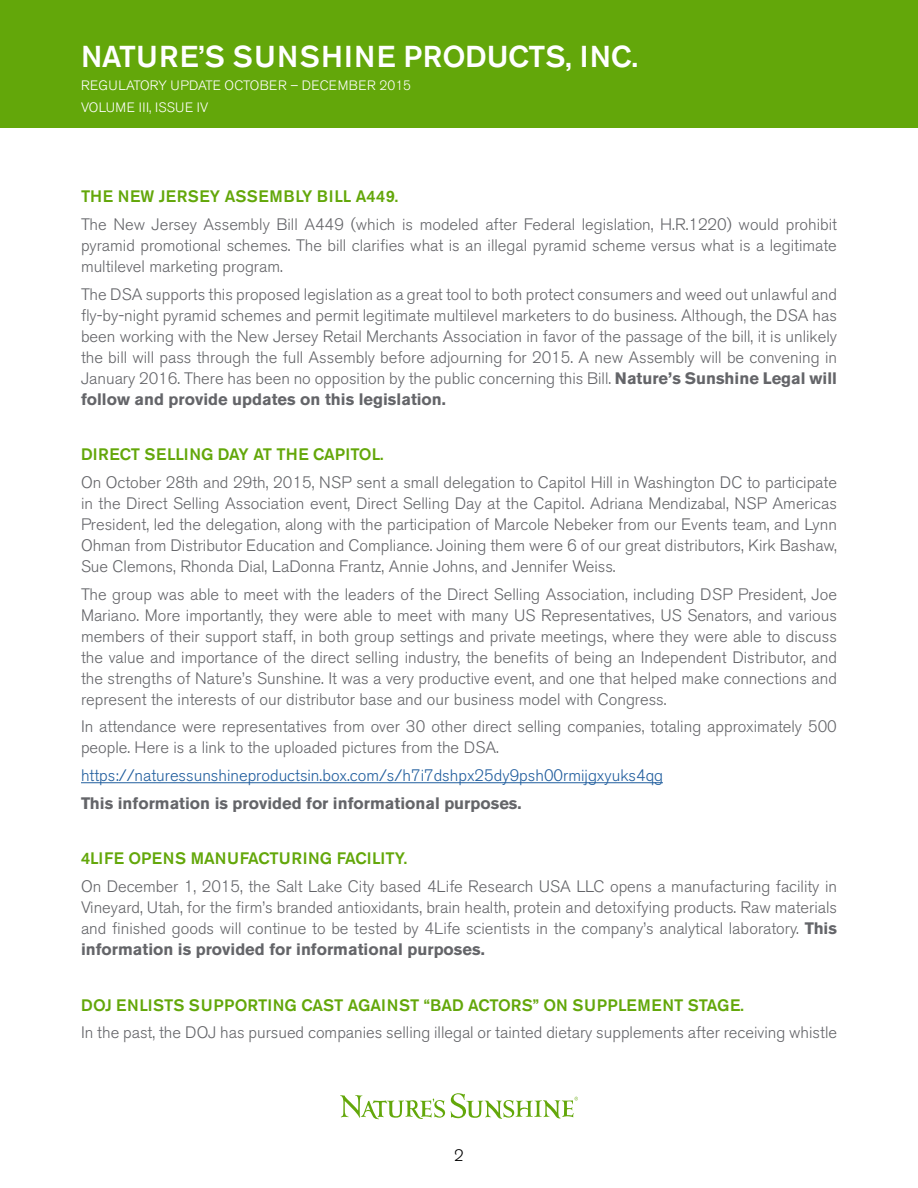
<style>
.page{position:relative;width:918px;height:1188px;background:#fff}
.page>*{position:absolute;margin:0;border:0;box-sizing:border-box;transform-origin:0 0}
.t1{font:500 30px "Akzidenz Grotesk BE";letter-spacing:.02em;color:#fff}
.t2{font:300 16.5px/21px "Akzidenz Grotesk BE";color:#646569;text-align:justify}
.t3{font:500 16.5px "Akzidenz Grotesk BE";color:#63a70a}
.t4{font:300 16.5px "Akzidenz Grotesk BE";color:#215e9e}
.t5{font:700 16.5px "Akzidenz Grotesk BE";color:#646569}
.t6{font:500 16.5px "Akzidenz Grotesk BE";letter-spacing:.03em;color:#63a70a}
.t7{font:300 16.5px "Akzidenz Grotesk BE";color:#000}
.t8{font:300 13.5px/22.5px "Akzidenz Grotesk BE";letter-spacing:.02em;color:#fff}
.s1{font-weight:700}
</style>
<div class="page">
<div style="left:0;top:0;width:918px;height:128px;background:#63a70a"></div>
<hr style="left:81px;top:782px;width:582px;height:1px;background:#215e9e">
<svg style="left:340px;top:1095px;width:105px;height:25px"></svg>
<svg style="left:451px;top:1093px;width:127px;height:26px"></svg>
<h1 class="t1" style="left:81px;top:38px;width:559px">NATURE’S SUNSHINE PRODUCTS, INC.</h1>
<p class="t8" style="left:81px;top:74px;width:332px">REGULATORY UPDATE OCTOBER – DECEMBER 2015<br>VOLUME III, ISSUE IV</p>
<p class="t6" style="left:81px;top:186px;width:319px">THE NEW JERSEY ASSEMBLY BILL A449.</p>
<p class="t2" style="left:81px;top:214px;width:758px">The New Jersey Assembly Bill A449 (which is modeled after Federal legislation, H.R.1220) would prohibit pyramid promotional schemes. The bill clarifies what is an illegal pyramid scheme versus what is a legitimate multilevel marketing program.</p>
<p class="t2" style="left:81px;top:284px;width:758px">The DSA supports this proposed legislation as a great tool to both protect consumers and weed out unlawful and fly-by-night pyramid schemes and permit legitimate multilevel marketers to do business. Although, the DSA has been working with the New Jersey Retail Merchants Association in favor of the passage of the bill, it is unlikely the bill will pass through the full Assembly before adjourning for 2015. A new Assembly will be convening in January 2016. There has been no opposition by the public concerning this Bill. <span class="s1">Nature’s Sunshine Legal will follow and provide updates on this legislation.</span></p>
<p class="t3" style="left:81px;top:444px;width:304px">DIRECT SELLING DAY AT THE CAPITOL.</p>
<p class="t2" style="left:81px;top:472px;width:758px">On October 28th and 29th, 2015, NSP sent a small delegation to Capitol Hill in Washington DC to participate in the Direct Selling Association event, Direct Selling Day at the Capitol. Adriana Mendizabal, NSP Americas President, led the delegation, along with the participation of Marcole Nebeker from our Events team, and Lynn Ohman from Distributor Education and Compliance. Joining them were 6 of our great distributors, Kirk Bashaw, Sue Clemons, Rhonda Dial, LaDonna Frantz, Annie Johns, and Jennifer Weiss.</p>
<p class="t2" style="left:81px;top:584px;width:758px">The group was able to meet with the leaders of the Direct Selling Association, including DSP President, Joe Mariano. More importantly, they were able to meet with many US Representatives, US Senators, and various members of their support staff, in both group settings and private meetings, where they were able to discuss the value and importance of the direct selling industry, the benefits of being an Independent Distributor, and the strengths of Nature’s Sunshine. It was a very productive event, and one that helped make connections and represent the interests of our distributor base and our business model with Congress.</p>
<p class="t2" style="left:81px;top:717px;width:757px">In attendance were representatives from over 30 other direct selling companies, totaling approximately 500 people. Here is a link to the uploaded pictures from the DSA.</p>
<p class="t4" style="left:81px;top:766px;width:583px">https://naturessunshineproductsin.box.com/s/h7i7dshpx25dy9psh00rmijgxyuks4qg</p>
<p class="t5" style="left:81px;top:794px;width:442px">This information is provided for informational purposes.</p>
<p class="t3" style="left:81px;top:849px;width:328px">4LIFE OPENS MANUFACTURING FACILITY.</p>
<p class="t2" style="left:81px;top:876px;width:758px">On December 1, 2015, the Salt Lake City based 4Life Research USA LLC opens a manufacturing facility in Vineyard, Utah, for the firm’s branded antioxidants, brain health, protein and detoxifying products. Raw materials and finished goods will continue to be tested by 4Life scientists in the company’s analytical laboratory. <span class="s1">This information is provided for informational purposes.</span></p>
<p class="t3" style="left:81px;top:995px;width:665px">DOJ ENLISTS SUPPORTING CAST AGAINST “BAD ACTORS” ON SUPPLEMENT STAGE.</p>
<p class="t2" style="left:81px;top:1023px;width:758px">In the past, the DOJ has pursued companies selling illegal or tainted dietary supplements after receiving whistle</p>
<p class="t7" style="left:454px;top:1146px;width:11px">2</p>
</div>
